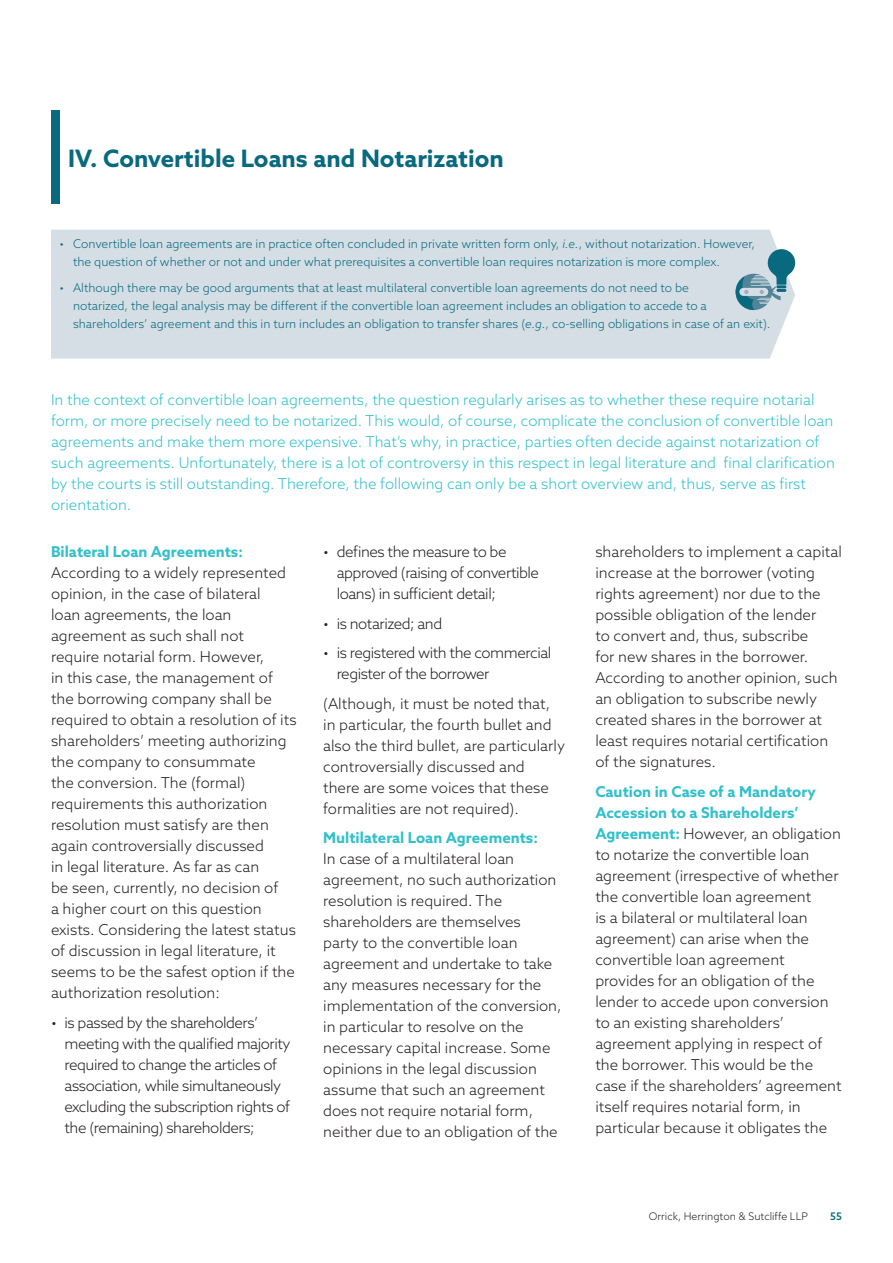
<style>
.page{position:relative;width:893px;height:1263px;background:#fff}
.page>*{position:absolute;margin:0;border:0;box-sizing:border-box;transform-origin:0 0}
.t1{font:700 24px "Azo Sans";color:#08697f}
.t2{font:300 15px/21px "Azo Sans";color:#231f20}
.t3{font:300 15px/21px "Azo Sans";color:#32c0cb}
.t4{font:300 15px/21px "Azo Sans";letter-spacing:-.03em;color:#231f20}
.t5{font:700 15px "Azo Sans";color:#32c0cb}
.t6{font:300 12px/18px "Azo Sans";color:#08697f}
.t7{font:300 10.5px "Azo Sans";color:#231f20}
.t8{font:500 10.5px "Azo Sans";color:#08697f}
.s1{font-style:italic}
.s2{font-weight:700;color:#32c0cb}
</style>
<div class="page">
<div style="left:51px;top:111px;width:9px;height:93px;background:#08697f"></div>
<div style="left:51px;top:230px;width:738px;height:129px;background:#d4dee4"></div>
<svg style="left:736px;top:249px;width:59px;height:61px"></svg>
<h1 class="t1" style="left:68px;top:142px;width:437px">IV. Convertible Loans and Notarization</h1>
<p class="t6" style="left:73px;top:234px;width:684px;text-indent:-14px">• Convertible loan agreements are in practice often concluded in private written form only, <span class="s1">i.e.</span>, without notarization. However, the question of whether or not and under what prerequisites a convertible loan requires notarization is more complex.</p>
<p class="t6" style="left:73px;top:279px;width:699px;text-indent:-14px">• Although there may be good arguments that at least multilateral convertible loan agreements do not need to be<br>notarized, the legal analysis may be different if the convertible loan agreement includes an obligation to accede to a shareholders’ agreement and this in turn includes an obligation to transfer shares (<span class="s1">e.g.</span>, co-selling obligations in case of an exit).</p>
<p class="t3" style="left:51px;top:388px;width:785px">In the context of convertible loan agreements, the question regularly arises as to whether these require notarial form, or more precisely need to be notarized. This would, of course, complicate the conclusion of convertible loan agreements and make them more expensive. That’s why, in practice, parties often decide against notarization of such agreements. Unfortunately, there is a lot of controversy in this respect in legal literature and final clarification by the courts is still outstanding. Therefore, the following can only be a short overview and, thus, serve as first orientation.</p>
<p class="t5" style="left:51px;top:542px;width:193px">Bilateral Loan Agreements:</p>
<p class="t2" style="left:51px;top:562px;width:247px">According to a widely represented opinion, in the case of bilateral<br>loan agreements, the loan agreement as such shall not<br>require notarial form. However,<br>in this case, the management of the borrowing company shall be required to obtain a resolution of its shareholders’ meeting authorizing the company to consummate<br>the conversion. The (formal) requirements this authorization resolution must satisfy are then again controversially discussed<br>in legal literature. As far as can<br>be seen, currently, no decision of<br>a higher court on this question exists. Considering the latest status of discussion in legal literature, it seems to be the safest option if the authorization resolution:</p>
<p class="t4" style="left:65px;top:1012px;width:228px;text-indent:-14px">• is passed by the shareholders’ meeting with the qualified majority required to change the articles of association, while simultaneously excluding the subscription rights of the (remaining) shareholders;</p>
<p class="t4" style="left:337px;top:541px;width:204px;text-indent:-14px">• defines the measure to be approved (raising of convertible loans) in sufficient detail;</p>
<p class="t4" style="left:323px;top:613px;width:121px">• is notarized; and</p>
<p class="t4" style="left:337px;top:642px;width:216px;text-indent:-14px">• is registered with the commercial register of the borrower</p>
<p class="t2" style="left:323px;top:693px;width:243px">(Although, it must be noted that, in particular, the fourth bullet and also the third bullet, are particularly controversially discussed and<br>there are some voices that these formalities are not required).</p>
<p class="t5" style="left:323px;top:828px;width:216px">Multilateral Loan Agreements:</p>
<p class="t2" style="left:323px;top:848px;width:240px">In case of a multilateral loan agreement, no such authorization resolution is required. The shareholders are themselves<br>party to the convertible loan agreement and undertake to take any measures necessary for the implementation of the conversion, in particular to resolve on the necessary capital increase. Some opinions in the legal discussion assume that such an agreement does not require notarial form, neither due to an obligation of the</p>
<p class="t2" style="left:595px;top:541px;width:248px">shareholders to implement a capital increase at the borrower (voting rights agreement) nor due to the possible obligation of the lender<br>to convert and, thus, subscribe<br>for new shares in the borrower.<br>According to another opinion, such an obligation to subscribe newly created shares in the borrower at least requires notarial certification of the signatures.</p>
<p class="t2" style="left:595px;top:781px;width:248px"><span class="s2">Caution in Case of a Mandatory<br>Accession to a Shareholders’<br>Agreement:</span> However, an obligation to notarize the convertible loan agreement (irrespective of whether the convertible loan agreement<br>is a bilateral or multilateral loan agreement) can arise when the convertible loan agreement provides for an obligation of the lender to accede upon conversion to an existing shareholders’ agreement applying in respect of the borrower. This would be the case if the shareholders’ agreement itself requires notarial form, in particular because it obligates the</p>
<p class="t7" style="left:649px;top:1210px;width:160px">Orrick, Herrington &amp; Sutcliffe LLP</p>
<p class="t8" style="left:830px;top:1209px;width:13px">55</p>
</div>
